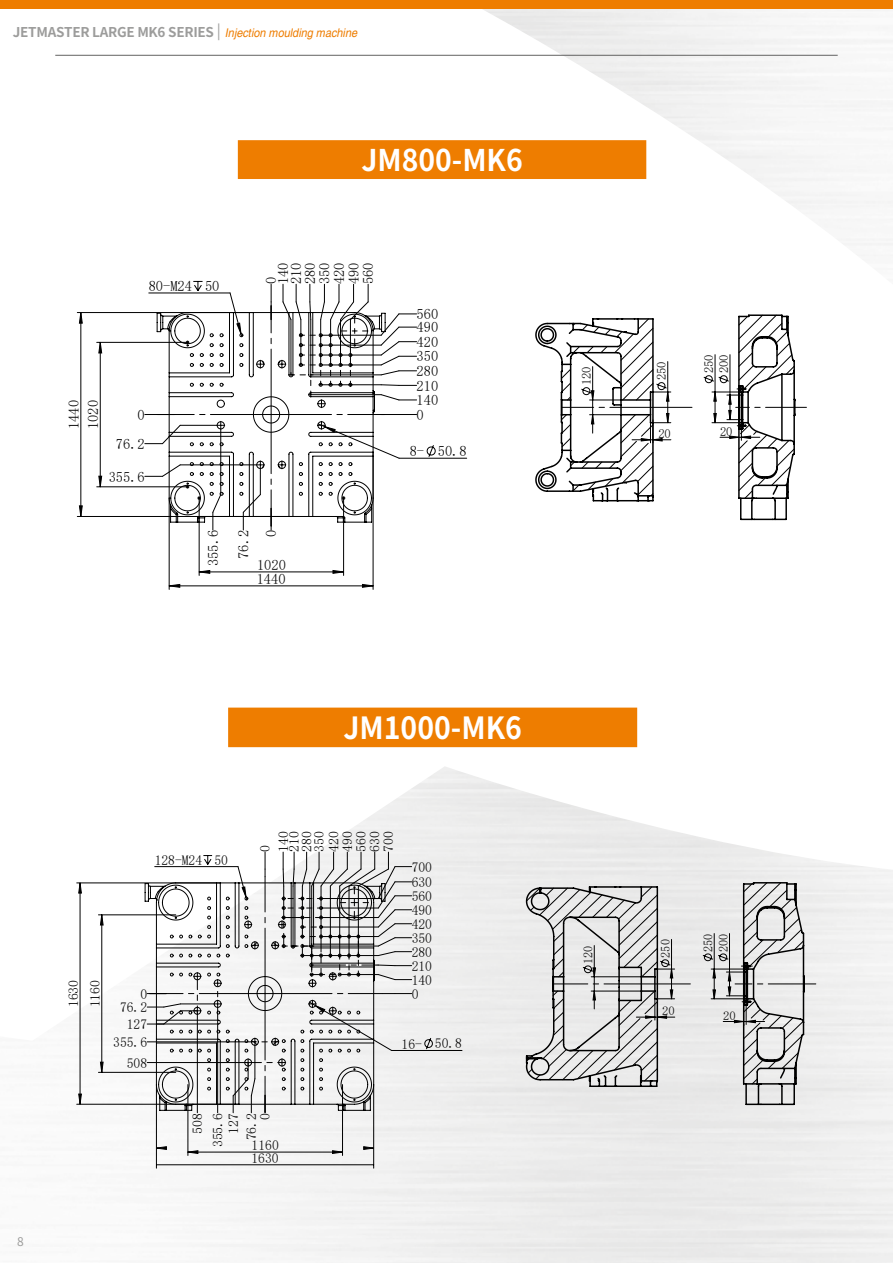
<style>
.page{position:relative;width:893px;height:1263px;background:#fff}
.page>*{position:absolute;margin:0;border:0;box-sizing:border-box;transform-origin:0 0}
.t1{font:700 30.45px "Noto Sans CJ Ksc";color:#fff;scale:.93 1}
.t2{font:700 29.85px "Noto Sans CJ Ksc";color:#fff;scale:.95 1}
.t3{font:14.4px/13.8px "Sim Sun";color:#000}
.t4{font:13.8px/13.5px "Sim Sun";color:#000;text-align:right}
.t5{font:13.5px/13.6px "Sim Sun";color:#000;text-align:justify}
.t6{font:12.6px "Sim Sun";color:#000;scale:.96 1}
.t7{font:12.45px "Sim Sun";color:#000}
.t8{font:12.15px "Sim Sun";color:#000;scale:1.04 1}
.t9{font:italic 12px "Helvetica";color:#ee7d00;scale:.91 1}
.t10{font:12px "Noto Sans CJ Ksc";color:#9c9c9b}
.s1{font-family:"Noto Sans CJ Ksc";font-weight:700;font-style:normal;font-size:13.5px;color:#9c9c9b}
.s2{font-family:"Noto Sans CJ Ksc";font-style:normal;font-size:15px;color:#9c9c9b}
</style>
<div class="page">
<img style="left:55px;top:9px;width:838px;height:1254px">
<div style="left:0;top:0;width:893px;height:9px;background:#ee7d00"></div>
<hr style="left:55px;top:55px;width:783px;height:1px;background:#636362">
<div style="left:228px;top:708px;width:409px;height:39px;background:#ee7d00"></div>
<svg style="left:424px;top:1037px;width:9px;height:13px"></svg>
<hr style="left:98px;top:1072px;width:78px;height:1px;background:#000">
<hr style="left:98px;top:914px;width:78px;height:1px;background:#000">
<hr style="left:188px;top:1084px;width:1px;height:71px;background:#000">
<hr style="left:342px;top:1084px;width:1px;height:71px;background:#000">
<hr style="left:392px;top:1050px;width:70px;height:1px;background:#000">
<hr style="left:156px;top:1084px;width:1px;height:84px;background:#000">
<hr style="left:373px;top:1084px;width:1px;height:84px;background:#000">
<hr style="left:156px;top:1164px;width:218px;height:1px;background:#000">
<hr style="left:80px;top:883px;width:1px;height:221px;background:#000">
<hr style="left:77px;top:1104px;width:162px;height:1px;background:#000">
<hr style="left:77px;top:882px;width:143px;height:1px;background:#000">
<svg style="left:100px;top:914px;width:4px;height:159px"></svg>
<svg style="left:147px;top:852px;width:265px;height:261px"></svg>
<svg style="left:156px;top:1146px;width:219px;height:8px"></svg>
<svg style="left:78px;top:1093px;width:4px;height:12px"></svg>
<svg style="left:78px;top:882px;width:4px;height:12px"></svg>
<svg style="left:144px;top:882px;width:242px;height:229px"></svg>
<div style="left:238px;top:140px;width:408px;height:39px;background:#ee7d00;border:2px solid #ee7d00"></div>
<svg style="left:426px;top:444px;width:10px;height:14px"></svg>
<hr style="left:343px;top:498px;width:1px;height:77px;background:#000">
<hr style="left:199px;top:498px;width:1px;height:77px;background:#000">
<hr style="left:97px;top:486px;width:91px;height:1px;background:#000">
<hr style="left:97px;top:342px;width:91px;height:1px;background:#000">
<hr style="left:399px;top:458px;width:68px;height:1px;background:#000">
<hr style="left:169px;top:498px;width:1px;height:91px;background:#000">
<hr style="left:373px;top:452px;width:1px;height:137px;background:#000">
<hr style="left:80px;top:313px;width:1px;height:203px;background:#000">
<hr style="left:77px;top:516px;width:216px;height:1px;background:#000">
<hr style="left:77px;top:312px;width:176px;height:1px;background:#000">
<svg style="left:198px;top:570px;width:146px;height:4px"></svg>
<svg style="left:98px;top:341px;width:5px;height:147px"></svg>
<svg style="left:145px;top:281px;width:272px;height:249px"></svg>
<svg style="left:168px;top:584px;width:206px;height:4px"></svg>
<svg style="left:79px;top:505px;width:4px;height:11px"></svg>
<svg style="left:79px;top:312px;width:4px;height:12px"></svg>
<svg style="left:156px;top:312px;width:230px;height:211px"></svg>
<hr style="left:576px;top:316px;width:1px;height:220px;background:#fff">
<hr style="left:496px;top:579px;width:116px;height:1px;background:#fff">
<hr style="left:612px;top:579px;width:115px;height:1px;background:#fff">
<svg style="left:796px;top:314px;width:10px;height:185px"></svg>
<svg style="left:534px;top:314px;width:262px;height:207px"></svg>
<svg style="left:806px;top:953px;width:10px;height:71px"></svg>
<svg style="left:525px;top:881px;width:281px;height:225px;background:#cfcfcf"></svg>
<p class="t9" style="left:13px;top:26px;width:380px"><span class="s1">JETMASTER LARGE MK6 SERIES</span> <span class="s2">|</span> Injection moulding machine</p>
<h2 class="t2" style="left:361px;top:143px;width:171px">JM800-MK6</h2>
<p class="t3" style="left:149px;top:279px;width:72px">80-M24 50</p>
<p class="t3" style="left:264px;top:284px;width:23px;rotate:-90deg">0<br>140<br>210<br>280<br>350<br>420<br>490<br>560</p>
<p class="t3" style="left:67px;top:429px;width:30px;rotate:-90deg">1440</p>
<p class="t3" style="left:86px;top:429px;width:30px;rotate:-90deg">1020</p>
<p class="t3" style="left:116px;top:400px;width:30px;line-height:29.1px;text-align:right">0<br>76.2</p>
<p class="t3" style="left:109px;top:469px;width:38px">355.6</p>
<p class="t3" style="left:206px;top:566px;width:38px;rotate:-90deg">355.6</p>
<p class="t3" style="left:236px;top:559px;width:30px;rotate:-90deg">76.2</p>
<p class="t3" style="left:264px;top:537px;width:9px;rotate:-90deg">0</p>
<p class="t3" style="left:257px;top:558px;width:30px">1020</p>
<p class="t3" style="left:257px;top:572px;width:30px">1440</p>
<p class="t3" style="left:417px;top:307px;width:23px">560</p>
<p class="t3" style="left:417px;top:320px;width:23px">490</p>
<p class="t3" style="left:417px;top:335px;width:23px">420</p>
<p class="t3" style="left:417px;top:349px;width:23px">350</p>
<p class="t3" style="left:417px;top:364px;width:23px">280</p>
<p class="t3" style="left:417px;top:378px;width:23px">210</p>
<p class="t3" style="left:417px;top:393px;width:23px">140</p>
<p class="t3" style="left:417px;top:408px;width:9px">0</p>
<p class="t3" style="left:410px;top:444px;width:58px">8- 50.8</p>
<p class="t10" style="left:17px;top:1235px;width:8px">8</p>
<h1 class="t1" style="left:343px;top:710px;width:194px">JM1000-MK6</h1>
<p class="t5" style="left:66px;top:1007px;width:29px;rotate:-90deg">1630</p>
<p class="t4" style="left:155px;top:853px;width:75px">128-M24 50</p>
<p class="t5" style="left:256px;top:852px;width:22px;line-height:18.1px;rotate:-90deg">0<br>140</p>
<p class="t5" style="left:288px;top:852px;width:22px;line-height:12.5px;rotate:-90deg">210<br>280<br>350</p>
<p class="t5" style="left:327px;top:852px;width:22px;rotate:-90deg">420<br>490<br>560<br>630<br>700</p>
<p class="t4" style="left:412px;top:860px;width:22px">700</p>
<p class="t4" style="left:412px;top:875px;width:22px">630</p>
<p class="t4" style="left:412px;top:889px;width:22px">560</p>
<p class="t4" style="left:412px;top:903px;width:22px">490</p>
<p class="t4" style="left:412px;top:917px;width:22px">420</p>
<p class="t4" style="left:412px;top:931px;width:22px">350</p>
<p class="t4" style="left:412px;top:945px;width:22px">280</p>
<p class="t4" style="left:412px;top:959px;width:22px">210</p>
<p class="t4" style="left:412px;top:973px;width:22px">140</p>
<p class="t5" style="left:88px;top:1007px;width:29px;rotate:-90deg">1160</p>
<p class="t4" style="left:412px;top:987px;width:8px">0</p>
<p class="t4" style="left:120px;top:987px;width:29px">0<br>76.2</p>
<p class="t4" style="left:113px;top:1015px;width:35px;line-height:17.9px">127<br>355.6</p>
<p class="t4" style="left:127px;top:1056px;width:22px">508</p>
<p class="t4" style="left:402px;top:1036px;width:62px">16- 50.8</p>
<p class="t5" style="left:191px;top:1133px;width:22px;rotate:-90deg">508</p>
<p class="t5" style="left:211px;top:1147px;width:36px;rotate:-90deg">355.6</p>
<p class="t5" style="left:226px;top:1133px;width:22px;rotate:-90deg">127</p>
<p class="t5" style="left:258px;top:1120px;width:8px;rotate:-90deg">0</p>
<p class="t5" style="left:245px;top:1140px;width:29px;rotate:-90deg">76.2</p>
<p class="t4" style="left:252px;top:1138px;width:29px">1160</p>
<p class="t4" style="left:251px;top:1151px;width:29px">1630</p>
<p class="t7" style="left:580px;top:385px;width:20px;rotate:-90deg">120</p>
<p class="t7" style="left:655px;top:380px;width:20px;rotate:-90deg">250</p>
<p class="t7" style="left:703px;top:373px;width:20px;rotate:-90deg">250</p>
<p class="t7" style="left:717px;top:373px;width:20px;rotate:-90deg">200</p>
<p class="t7" style="left:658px;top:427px;width:14px">20</p>
<p class="t7" style="left:720px;top:425px;width:14px">20</p>
<p class="t6" style="left:582px;top:964px;width:20px;rotate:-90deg">120</p>
<p class="t6" style="left:659px;top:957px;width:20px;rotate:-90deg">250</p>
<p class="t8" style="left:662px;top:1005px;width:14px">20</p>
<p class="t6" style="left:702px;top:952px;width:20px;rotate:-90deg">250</p>
<p class="t6" style="left:717px;top:952px;width:20px;rotate:-90deg">200</p>
<p class="t8" style="left:723px;top:1009px;width:14px">20</p>
</div>
